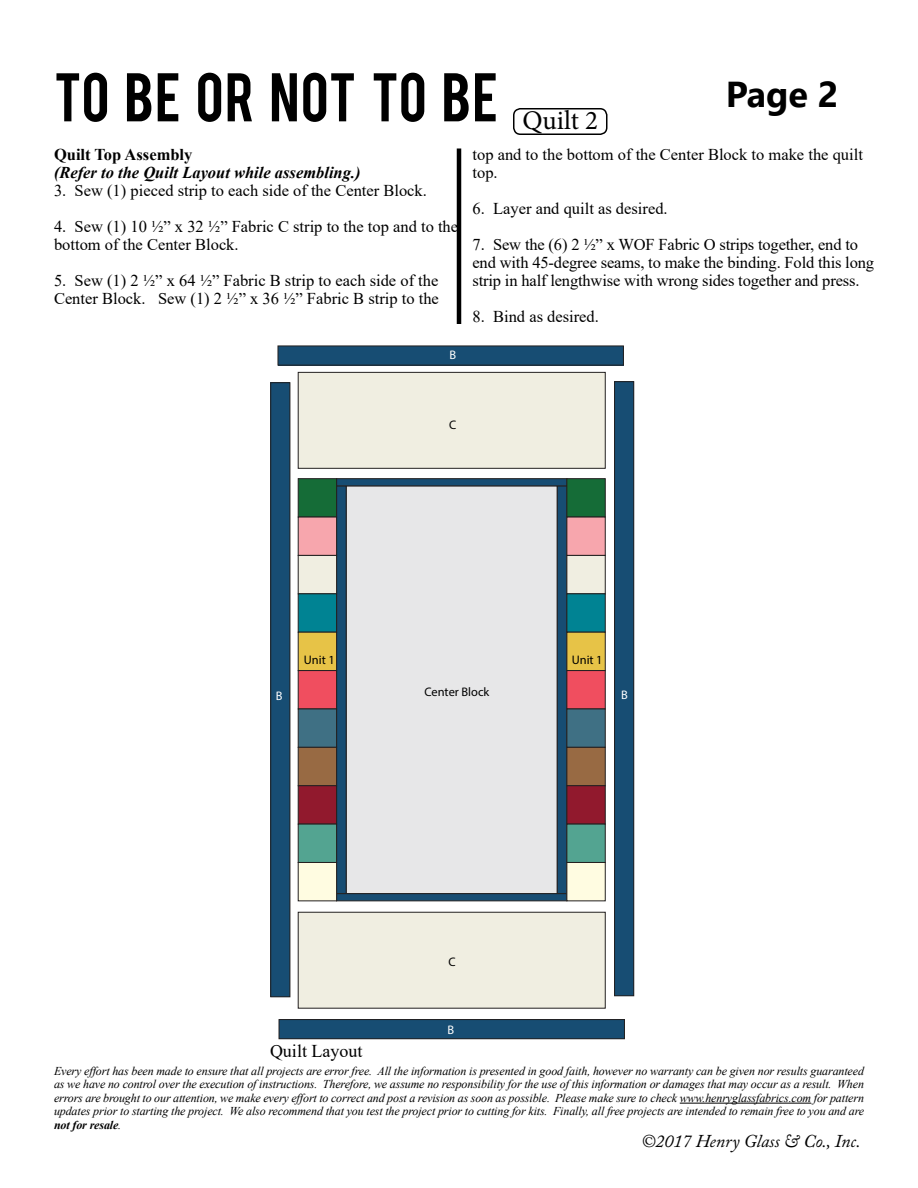
<style>
.page{position:relative;width:918px;height:1188px;background:#fff}
.page>*{position:absolute;margin:0;border:0;box-sizing:border-box;transform-origin:0 0}
.t1{font:54px "Bebas";letter-spacing:.025em;color:#000}
.t2{font:700 36px "Segoe UI";color:#000}
.t3{font:italic 18px "Adobe Caslon Pro";color:#000}
.t4{font:18px "Times New Roman";color:#000}
.t5{font:16.5px/18px "Times New Roman";color:#000}
.t6{font:italic 700 16.5px "Times New Roman";color:#000}
.t7{font:700 16.5px "Times New Roman";color:#000}
.t8{font:12.45px "Myriad Pro";color:#000}
.t9{font:12.45px "Myriad Pro";color:#fff}
.t10{font:italic 12px/13.5px "Times New Roman";letter-spacing:-.01em;color:#000;text-align:justify}
.s1{font-weight:700}
</style>
<div class="page">
<div style="left:513px;top:108px;width:94px;height:27px;border:2px solid #000;border-radius:7px"></div>
<hr style="left:457px;top:148px;width:4px;height:176px;background:#000">
<div style="left:346px;top:486px;width:212px;height:408px;background:#e7e7e8;border:1px solid #232020"></div>
<div style="left:336px;top:486px;width:10px;height:408px;background:#174d73;border:1px solid #232020"></div>
<div style="left:557px;top:486px;width:10px;height:408px;background:#174d73;border:1px solid #232020"></div>
<div style="left:336px;top:478px;width:231px;height:8px;background:#174d73;border:1px solid #232020"></div>
<div style="left:336px;top:893px;width:231px;height:8px;background:#174d73;border:1px solid #232020"></div>
<div style="left:298px;top:478px;width:39px;height:39px;background:#156c37;border:1px solid #232020"></div>
<div style="left:298px;top:517px;width:39px;height:39px;background:#f7a6ad;border:1px solid #232020"></div>
<div style="left:298px;top:555px;width:39px;height:39px;background:#f0eee1;border:1px solid #232020"></div>
<div style="left:298px;top:594px;width:39px;height:38px;background:#008393;border:1px solid #232020"></div>
<div style="left:298px;top:632px;width:39px;height:39px;background:#e7c347;border:1px solid #232020"></div>
<div style="left:298px;top:670px;width:39px;height:39px;background:#f04e5f;border:1px solid #232020"></div>
<div style="left:298px;top:709px;width:39px;height:39px;background:#3f7084;border:1px solid #232020"></div>
<div style="left:298px;top:747px;width:39px;height:39px;background:#986a43;border:1px solid #232020"></div>
<div style="left:298px;top:785px;width:39px;height:39px;background:#91192d;border:1px solid #232020"></div>
<div style="left:298px;top:824px;width:39px;height:39px;background:#53a491;border:1px solid #232020"></div>
<div style="left:298px;top:862px;width:39px;height:39px;background:#fffce1;border:1px solid #232020"></div>
<div style="left:567px;top:478px;width:39px;height:39px;background:#156c37;border:1px solid #232020"></div>
<div style="left:567px;top:517px;width:39px;height:39px;background:#f7a6ad;border:1px solid #232020"></div>
<div style="left:567px;top:555px;width:39px;height:39px;background:#f0eee1;border:1px solid #232020"></div>
<div style="left:567px;top:594px;width:39px;height:38px;background:#008393;border:1px solid #232020"></div>
<div style="left:567px;top:632px;width:39px;height:39px;background:#e7c347;border:1px solid #232020"></div>
<div style="left:567px;top:670px;width:39px;height:39px;background:#f04e5f;border:1px solid #232020"></div>
<div style="left:567px;top:709px;width:39px;height:39px;background:#3f7084;border:1px solid #232020"></div>
<div style="left:567px;top:747px;width:39px;height:39px;background:#986a43;border:1px solid #232020"></div>
<div style="left:567px;top:785px;width:39px;height:39px;background:#91192d;border:1px solid #232020"></div>
<div style="left:567px;top:824px;width:39px;height:39px;background:#53a491;border:1px solid #232020"></div>
<div style="left:567px;top:862px;width:39px;height:39px;background:#fffce1;border:1px solid #232020"></div>
<div style="left:298px;top:372px;width:308px;height:97px;background:#f0eee1;border:1px solid #232020"></div>
<div style="left:298px;top:912px;width:308px;height:96px;background:#f0eee1;border:1px solid #232020"></div>
<div style="left:271px;top:383px;width:19px;height:614px;background:#174d73"></div>
<div style="left:270px;top:382px;width:20px;height:615px;border:1px solid #232020"></div>
<div style="left:615px;top:382px;width:19px;height:614px;background:#174d73"></div>
<div style="left:614px;top:381px;width:20px;height:615px;border:1px solid #232020"></div>
<div style="left:278px;top:346px;width:345px;height:19px;background:#174d73"></div>
<div style="left:278px;top:346px;width:346px;height:19px;border:1px solid #232020"></div>
<div style="left:279px;top:1020px;width:345px;height:19px;background:#174d73"></div>
<div style="left:279px;top:1019px;width:346px;height:20px;border:1px solid #232020"></div>
<hr style="left:680px;top:1103px;width:131px;height:1px;background:#000">
<h1 class="t1" style="left:54px;top:58px;width:546px">TO BE OR NOT TO BE <sub>Quilt</sub> <sub>2</sub></h1>
<h3 class="t7" style="left:54px;top:142px;width:140px">Quilt Top Assembly</h3>
<h3 class="t6" style="left:54px;top:161px;width:308px">(Refer to the Quilt Layout while assembling.)</h3>
<h3 class="t5" style="left:54px;top:181px;width:375px">3. Sew (1) pieced strip to each side of the Center Block.</h3>
<h3 class="t5" style="left:54px;top:217px;width:406px">4. Sew (1) 10 ½” x 32 ½” Fabric C strip to the top and to the bottom of the Center Block.</h3>
<h3 class="t5" style="left:54px;top:271px;width:386px">5. Sew (1) 2 ½” x 64 ½” Fabric B strip to each side of the<br>Center Block. Sew (1) 2 ½” x 36 ½” Fabric B strip to the</h3>
<h2 class="t2" style="left:726px;top:65px;width:114px">Page 2</h2>
<h3 class="t5" style="left:472px;top:145px;width:392px">top and to the bottom of the Center Block to make the quilt top.</h3>
<h3 class="t5" style="left:472px;top:199px;width:197px">6. Layer and quilt as desired.</h3>
<h3 class="t5" style="left:472px;top:235px;width:403px">7. Sew the (6) 2 ½” x WOF Fabric O strips together, end to end with 45-degree seams, to make the binding. Fold this long strip in half lengthwise with wrong sides together and press.</h3>
<h3 class="t5" style="left:472px;top:307px;width:128px">8. Bind as desired.</h3>
<p class="t9" style="left:449px;top:348px;width:8px">B</p>
<p class="t8" style="left:449px;top:417px;width:9px">C</p>
<p class="t8" style="left:304px;top:653px;width:32px">Unit 1</p>
<p class="t8" style="left:572px;top:653px;width:32px">Unit 1</p>
<p class="t8" style="left:424px;top:685px;width:66px">Center Block</p>
<p class="t9" style="left:276px;top:688px;width:8px">B</p>
<p class="t9" style="left:621px;top:687px;width:8px">B</p>
<p class="t8" style="left:449px;top:954px;width:9px">C</p>
<h3 class="t4" style="left:270px;top:1038px;width:94px">Quilt Layout</h3>
<p class="t9" style="left:448px;top:1022px;width:8px">B</p>
<p class="t10" style="left:54px;top:1064px;width:812px">Every effort has been made to ensure that all projects are error free. All the information is presented in good faith, however no warranty can be given nor results guaranteed as we have no control over the execution of instructions. Therefore, we assume no responsibility for the use of this information or damages that may occur as a result. When errors are brought to our attention, we make every effort to correct and post a revision as soon as possible. Please make sure to check www.henryglassfabrics.com for pattern updates prior to starting the project. We also recommend that you test the project prior to cutting for kits. Finally, all free projects are intended to remain free to you and are <span class="s1">not for resale</span>.</p>
<h3 class="t3" style="left:642px;top:1130px;width:220px">©2017 Henry Glass &amp; Co., Inc.</h3>
</div>
